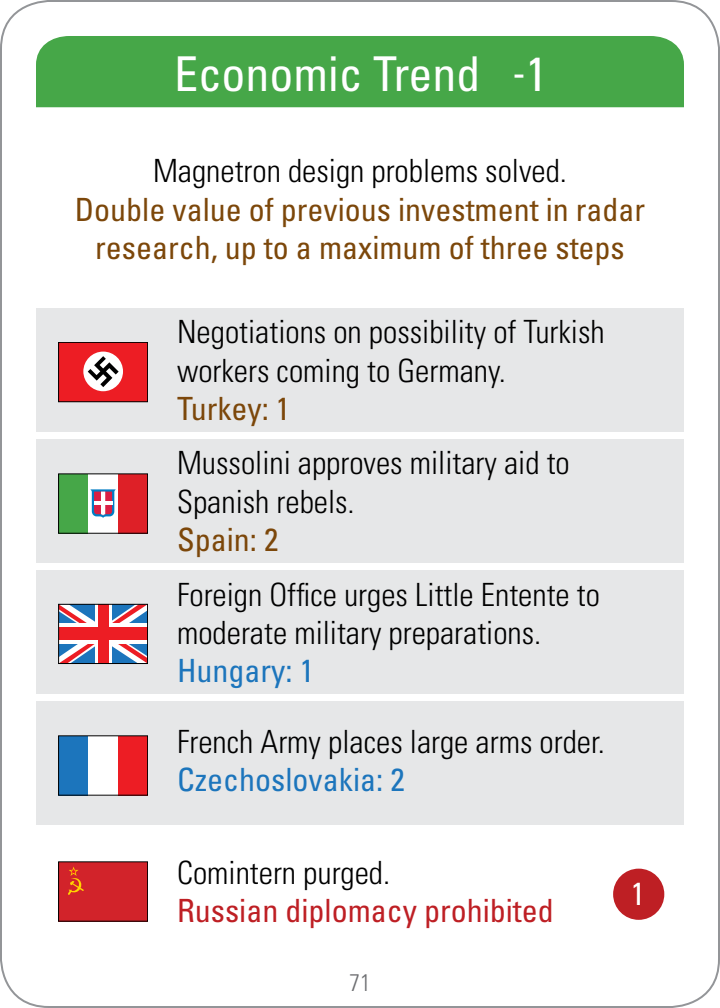
<style>
.page{position:relative;width:720px;height:1008px;background:#fff}
.page>*{position:absolute;margin:0;border:0;box-sizing:border-box;transform-origin:0 0}
.t1{font:condensed 48px "Univers";color:#fff}
.t2{font:300 condensed 32px/38.4px "Univers";color:#000}
.t3{font:condensed 32px/38.4px "Univers";color:#7c470a;text-align:center}
.t4{font:condensed 32px "Univers";color:#be1f24}
.t5{font:condensed 32px "Univers";color:#1c75bc}
.t6{font:condensed 32px "Univers";color:#fff}
.t7{font:300 condensed 24px "Univers";color:#6d6e71}
.s1{font-size:40px}
</style>
<div class="page">
<div style="left:36px;top:308px;width:648px;height:124px;background:#e6e7e8"></div>
<div style="left:36px;top:439px;width:648px;height:124px;background:#e6e7e8"></div>
<div style="left:36px;top:570px;width:648px;height:124px;background:#e6e7e8"></div>
<div style="left:36px;top:701px;width:648px;height:124px;background:#e6e7e8"></div>
<div style="left:36px;top:36px;width:648px;height:71px;background:#46a748"></div>
<div style="left:59px;top:862px;width:89px;height:59px;background:#d2232a"></div>
<div style="left:58px;top:861px;width:90px;height:61px;border:1px solid #000"></div>
<svg style="left:68px;top:867px;width:16px;height:28px"></svg>
<div style="left:59px;top:342px;width:89px;height:60px;background:#ed1d24"></div>
<div style="left:58px;top:342px;width:90px;height:60px;border:1px solid #000"></div>
<div style="left:83px;top:352px;width:40px;height:39px;background:#fff;border-radius:50%"></div>
<svg style="left:88px;top:356px;width:31px;height:31px"></svg>
<svg style="left:60px;top:606px;width:86px;height:56px;background:#9794b5"></svg>
<div style="left:59px;top:624px;width:89px;height:20px;background:#fff"></div>
<svg style="left:95px;top:606px;width:16px;height:56px"></svg>
<div style="left:98px;top:604px;width:10px;height:60px;background:#ed1d24"></div>
<div style="left:59px;top:627px;width:89px;height:13px;background:#ed1d24"></div>
<div style="left:58px;top:604px;width:90px;height:60px;border:1px solid #000"></div>
<div style="left:59px;top:474px;width:89px;height:59px;background:#fff"></div>
<div style="left:118px;top:474px;width:30px;height:59px;background:#de2027"></div>
<div style="left:59px;top:474px;width:29px;height:59px;background:#46a748"></div>
<svg style="left:90px;top:489px;width:26px;height:29px"></svg>
<hr style="left:94px;top:501px;width:18px;height:4px;background:#fff">
<div style="left:58px;top:473px;width:90px;height:61px;border:1px solid #000"></div>
<div style="left:59px;top:736px;width:89px;height:59px;background:#fff"></div>
<div style="left:118px;top:736px;width:30px;height:59px;background:#ed1d24"></div>
<div style="left:59px;top:736px;width:29px;height:59px;background:#1c75bc"></div>
<div style="left:58px;top:735px;width:90px;height:61px;border:1px solid #000"></div>
<div style="left:613px;top:869px;width:51px;height:51px;background:#be1f24;border-radius:50%"></div>
<h1 class="t1" style="left:174px;top:43px;width:374px">Economic Trend <span class="s1">-</span>1</h1>
<p class="t2" style="left:153px;top:151px;width:415px">Magnetron design problems solved.</p>
<p class="t3" style="left:75px;top:189px;width:572px">Double value of previous investment in radar research, up to a maximum of three steps</p>
<p class="t2" style="left:177px;top:312px;width:429px">Negotiations on possibility of Turkish workers coming to Germany.</p>
<p class="t3" style="left:177px;top:389px;width:115px">Turkey: 1</p>
<p class="t2" style="left:177px;top:443px;width:394px">Mussolini approves military aid to<br>Spanish rebels.</p>
<p class="t3" style="left:177px;top:520px;width:103px">Spain: 2</p>
<p class="t2" style="left:177px;top:575px;width:424px">Foreign Office urges Little Entente to moderate military preparations.</p>
<p class="t5" style="left:177px;top:651px;width:138px">Hungary: 1</p>
<p class="t2" style="left:177px;top:722px;width:429px">French Army places large arms order.</p>
<p class="t5" style="left:177px;top:760px;width:229px">Czechoslovakia: 2</p>
<p class="t2" style="left:177px;top:853px;width:215px">Comintern purged.</p>
<p class="t4" style="left:177px;top:891px;width:378px">Russian diplomacy prohibited</p>
<p class="t7" style="left:349px;top:968px;width:23px">71</p>
<p class="t6" style="left:631px;top:873px;width:16px">1</p>
</div>
